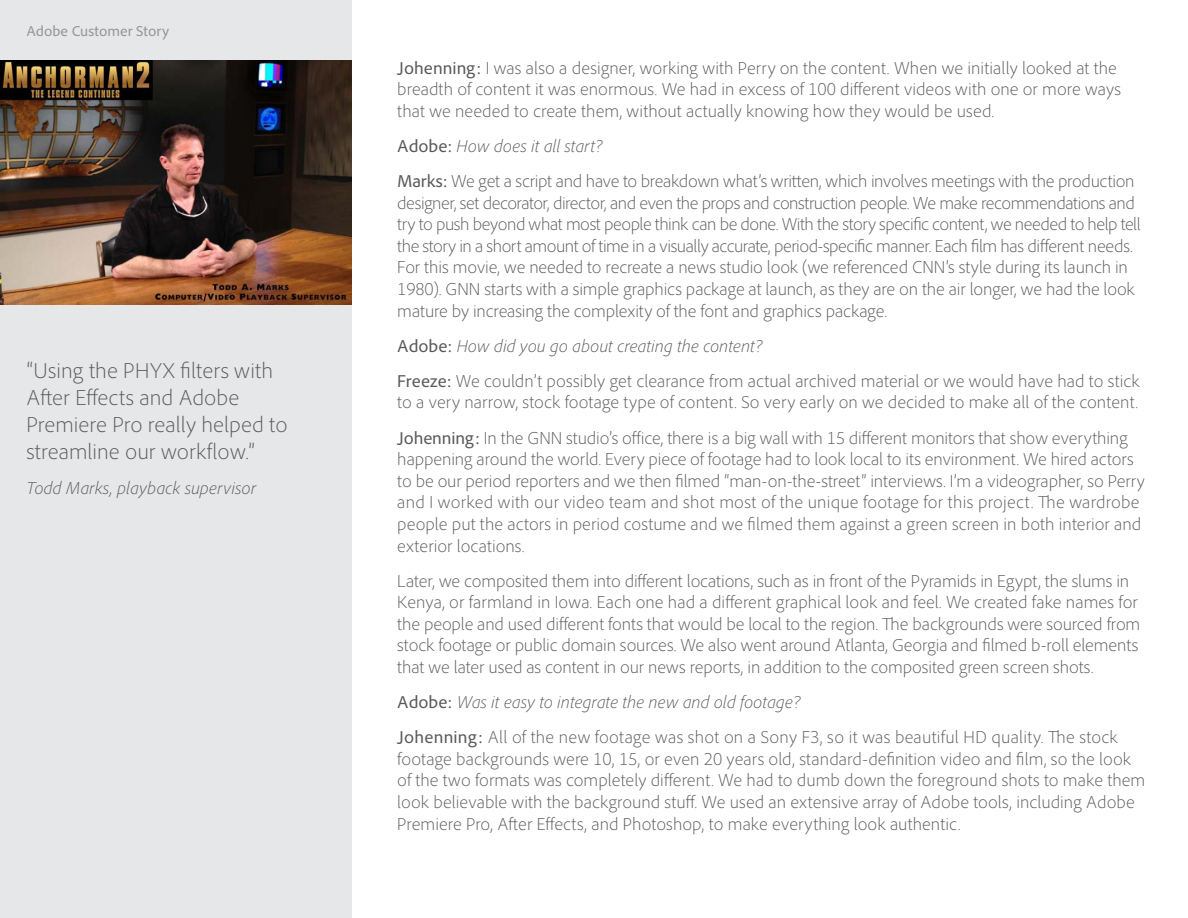
<style>
.page{position:relative;width:1188px;height:918px;background:#fff}
.page>*{position:absolute;margin:0;border:0;box-sizing:border-box;transform-origin:0 0}
.t1{font:300 22.5px/27px "Adobe Clean";color:#58595b}
.t2{font:300 18px/21.6px "Adobe Clean";letter-spacing:-.005em;color:#58595b}
.t3{font:300 18px/35.1px "Adobe Clean";letter-spacing:.015em;color:#58595b}
.t4{font:italic 300 18px "Adobe Clean";color:#58595b}
.t5{font:15px "Adobe Clean";color:#939598}
.s1{font-weight:400}
.s2{font-style:italic}
</style>
<div class="page">
<div style="left:0;top:0;width:352px;height:918px;background:#e6e7e8"></div>
<img style="left:0;top:61px;width:352px;height:243px">
<p class="t5" style="left:26px;top:22px;width:144px">Adobe Customer Story</p>
<p class="t1" style="left:26px;top:357px;width:263px">“Using the PHYX filters with<br>After Effects and Adobe<br>Premiere Pro really helped to streamline our workflow.”</p>
<p class="t4" style="left:26px;top:478px;width:231px">Todd Marks, playback supervisor</p>
<p class="t2" style="left:397px;top:57px;width:725px"><span class="s1">Johenning:</span> I was also a designer, working with Perry on the content. When we initially looked at the breadth of content it was enormous. We had in excess of 100 different videos with one or more ways that we needed to create them, without actually knowing how they would be used.</p>
<p class="t2" style="left:397px;top:128px;width:739px;line-height:35.1px"><span class="s1">Adobe:</span> <span class="s2">How does it all start?<br></span><span class="s1">Marks:</span> We get a script and have to breakdown what’s written, which involves meetings with the production</p>
<p class="t2" style="left:397px;top:192px;width:745px">designer, set decorator, director, and even the props and construction people. We make recommendations and try to push beyond what most people think can be done. With the story specific content, we needed to help tell the story in a short amount of time in a visually accurate, period-specific manner. Each film has different needs.<br>For this movie, we needed to recreate a news studio look (we referenced CNN’s style during its launch in 1980). GNN starts with a simple graphics package at launch, as they are on the air longer, we had the look mature by increasing the complexity of the font and graphics package.</p>
<p class="t2" style="left:397px;top:328px;width:744px;line-height:35.1px"><span class="s1">Adobe:</span> <span class="s2">How did you go about creating the content?<br></span><span class="s1">Freeze:</span> We couldn’t possibly get clearance from actual archived material or we would have had to stick</p>
<p class="t2" style="left:397px;top:385px;width:743px;line-height:35.1px">to a very narrow, stock footage type of content. So very early on we decided to make all of the content.<br><span class="s1">Johenning:</span> In the GNN studio’s office, there is a big wall with 15 different monitors that show everything</p>
<p class="t2" style="left:397px;top:448px;width:749px">happening around the world. Every piece of footage had to look local to its environment. We hired actors to be our period reporters and we then filmed “man-on-the-street” interviews. I’m a videographer, so Perry and I worked with our video team and shot most of the unique footage for this project. The wardrobe people put the actors in period costume and we filmed them against a green screen in both interior and exterior locations.</p>
<p class="t2" style="left:397px;top:570px;width:745px">Later, we composited them into different locations, such as in front of the Pyramids in Egypt, the slums in Kenya, or farmland in Iowa. Each one had a different graphical look and feel. We created fake names for the people and used different fonts that would be local to the region. The backgrounds were sourced from stock footage or public domain sources. We also went around Atlanta, Georgia and filmed b-roll elements that we later used as content in our news reports, in addition to the composited green screen shots.</p>
<p class="t3" style="left:397px;top:685px;width:722px"><span class="s1">Adobe:</span> <span class="s2">Was it easy to integrate the new and old footage?<br></span><span class="s1">Johenning:</span> All of the new footage was shot on a Sony F3, so it was beautiful HD quality. The stock</p>
<p class="t2" style="left:397px;top:748px;width:750px">footage backgrounds were 10, 15, or even 20 years old, standard-definition video and film, so the look of the two formats was completely different. We had to dumb down the foreground shots to make them look believable with the background stuff. We used an extensive array of Adobe tools, including Adobe Premiere Pro, After Effects, and Photoshop, to make everything look authentic.</p>
</div>
